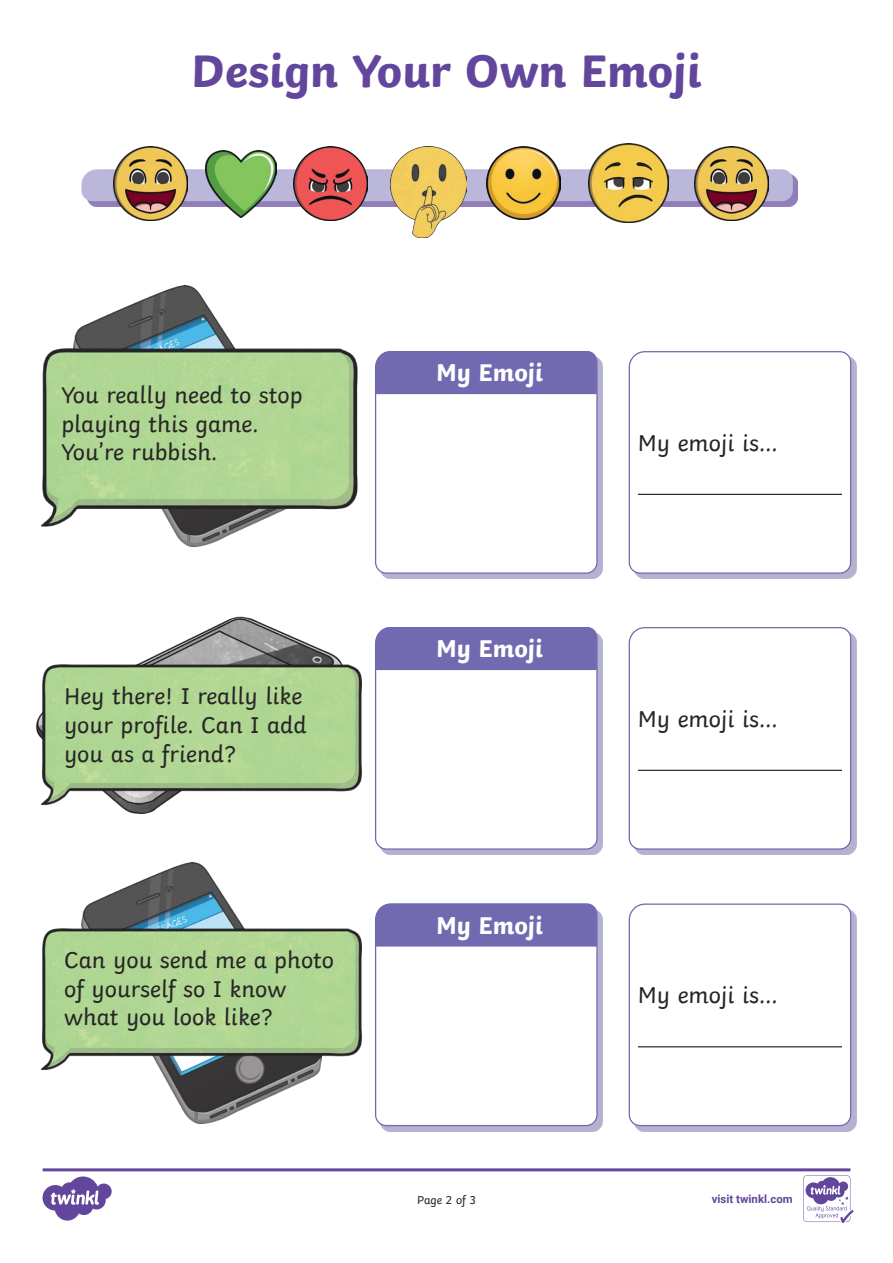
<style>
.page{position:relative;width:893px;height:1263px;background:#fff}
.page>*{position:absolute;margin:0;border:0;box-sizing:border-box;transform-origin:0 0}
.Heading_1{font:700 48px "Twinkl";color:#62469c}
.Heading_2{font:700 25.5px "Twinkl";color:#fff}
.KS2_Body_Copy{font:24px/28.8px "Twinkl";color:#282526}
.t1{font:12px "Twinkl";letter-spacing:-.005em;color:#282526}
.t2{font:700 11.4px "Roboto";color:#62469c}
</style>
<div class="page">
<div style="left:87px;top:174px;width:711px;height:32px;background:#917db9"></div>
<svg style="left:81px;top:169px;width:712px;height:32px"></svg>
<img style="left:74px;top:286px;width:240px;height:261px">
<img style="left:42px;top:349px;width:316px;height:178px">
<img style="left:36px;top:616px;width:306px;height:198px">
<img style="left:42px;top:664px;width:319px;height:141px">
<img style="left:81px;top:863px;width:241px;height:260px">
<img style="left:42px;top:929px;width:319px;height:141px">
<img style="left:113px;top:146px;width:74px;height:74px">
<img style="left:294px;top:146px;width:74px;height:74px">
<img style="left:390px;top:146px;width:76px;height:91px">
<img style="left:206px;top:150px;width:70px;height:67px">
<img style="left:486px;top:146px;width:74px;height:74px">
<img style="left:694px;top:146px;width:74px;height:74px">
<img style="left:589px;top:143px;width:79px;height:80px">
<div style="left:634px;top:356px;width:222px;height:223px;background:#b4b1d1"></div>
<div style="left:628px;top:351px;width:224px;height:223px;background:#fff"></div>
<hr style="left:638px;top:494px;width:204px;height:1px;background:#282526">
<div style="left:634px;top:632px;width:222px;height:223px;background:#b4b1d1"></div>
<div style="left:628px;top:627px;width:224px;height:223px;background:#fff"></div>
<hr style="left:638px;top:770px;width:204px;height:1px;background:#282526">
<div style="left:634px;top:908px;width:222px;height:223px;background:#b4b1d1"></div>
<div style="left:628px;top:903px;width:224px;height:224px;background:#fff"></div>
<hr style="left:638px;top:1046px;width:204px;height:1px;background:#282526">
<div style="left:380px;top:356px;width:223px;height:223px;background:#b4b1d1"></div>
<div style="left:375px;top:356px;width:223px;height:218px;background:#fff"></div>
<div style="left:376px;top:351px;width:221px;height:43px;background:#726ab0"></div>
<div style="left:380px;top:632px;width:223px;height:223px;background:#b4b1d1"></div>
<div style="left:375px;top:632px;width:223px;height:218px;background:#fff"></div>
<div style="left:376px;top:627px;width:221px;height:43px;background:#726ab0"></div>
<div style="left:380px;top:908px;width:223px;height:223px;background:#b4b1d1"></div>
<div style="left:375px;top:908px;width:223px;height:219px;background:#fff"></div>
<div style="left:376px;top:903px;width:221px;height:43px;background:#726ab0"></div>
<svg style="left:43px;top:1168px;width:810px;height:55px"></svg>
<p class="Heading_1" style="left:191px;top:31px;width:512px">Design Your Own Emoji</p>
<p class="KS2_Body_Copy" style="left:61px;top:378px;width:243px">You really need to stop playing this game.<br>You’re rubbish.</p>
<p class="KS2_Body_Copy" style="left:64px;top:679px;width:244px">Hey there! I really like your profile. Can I add you as a friend?</p>
<p class="KS2_Body_Copy" style="left:64px;top:943px;width:272px">Can you send me a photo of yourself so I know what you look like?</p>
<p class="Heading_2" style="left:436px;top:351px;width:108px">My Emoji</p>
<p class="Heading_2" style="left:436px;top:627px;width:108px">My Emoji</p>
<p class="Heading_2" style="left:436px;top:904px;width:108px">My Emoji</p>
<p class="KS2_Body_Copy" style="left:638px;top:426px;width:141px">My emoji is…</p>
<p class="KS2_Body_Copy" style="left:638px;top:702px;width:141px">My emoji is…</p>
<p class="KS2_Body_Copy" style="left:638px;top:979px;width:141px">My emoji is…</p>
<p class="t1" style="left:417px;top:1191px;width:60px">Page 2 of 3</p>
<p class="t2" style="left:712px;top:1191px;width:82px">visit twinkl.com</p>
</div>
